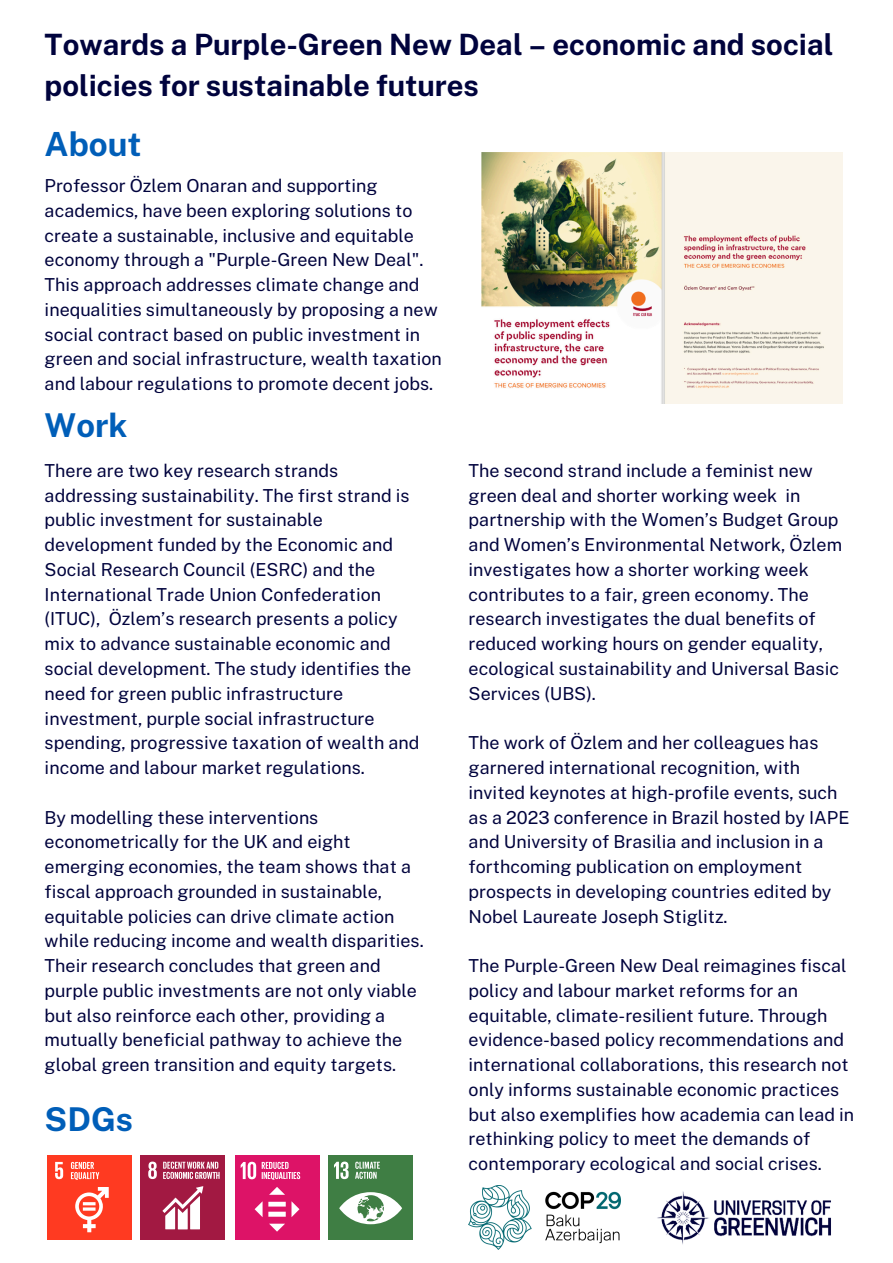
<style>
.page{position:relative;width:893px;height:1263px;background:#fff}
.page>*{position:absolute;margin:0;border:0;box-sizing:border-box;transform-origin:0 0}
.t1{font:700 33.22px "Public Sans";color:#005eb8}
.t2{font:700 32.78px "Public Sans";color:#005eb8}
.t3{font:700 29.4px/41.1px "Public Sans";color:#00033d}
.t4{font:17.92px/24.8px "Public Sans";color:#00033d}
</style>
<div class="page">
<img style="left:482px;top:152px;width:361px;height:252px">
<div style="left:47px;top:1155px;width:85px;height:85px;background:#ff3a21"></div>
<svg style="left:55px;top:1162px;width:8px;height:17px"></svg>
<svg style="left:75px;top:1187px;width:34px;height:45px"></svg>
<svg style="left:71px;top:1162px;width:28px;height:18px"></svg>
<div style="left:140px;top:1154px;width:85px;height:85px;background:#a21942"></div>
<svg style="left:148px;top:1161px;width:9px;height:18px"></svg>
<svg style="left:162px;top:1186px;width:41px;height:43px"></svg>
<svg style="left:163px;top:1161px;width:57px;height:18px"></svg>
<div style="left:234px;top:1155px;width:85px;height:85px;background:#dd1367"></div>
<svg style="left:241px;top:1162px;width:15px;height:17px"></svg>
<svg style="left:262px;top:1162px;width:38px;height:18px"></svg>
<svg style="left:255px;top:1187px;width:44px;height:44px"></svg>
<div style="left:328px;top:1154px;width:85px;height:85px;background:#3f7e44"></div>
<svg style="left:334px;top:1161px;width:68px;height:63px"></svg>
<img style="left:657px;top:1191px;width:174px;height:54px">
<img style="left:468px;top:1186px;width:152px;height:64px">
<h1 class="t3" style="left:45px;top:24px;width:790px">Towards a Purple-Green New Deal – economic and social policies for sustainable futures</h1>
<h1 class="t1" style="left:45px;top:124px;width:98px">About</h1>
<p class="t4" style="left:45px;top:173px;width:399px">Professor Özlem Onaran and supporting academics, have been exploring solutions to create a sustainable, inclusive and equitable economy through a "Purple-Green New Deal".<br>This approach addresses climate change and inequalities simultaneously by proposing a new social contract based on public investment in green and social infrastructure, wealth taxation and labour regulations to promote decent jobs.</p>
<p class="t2" style="left:45px;top:406px;width:84px">Work</p>
<p class="t4" style="left:45px;top:458px;width:376px">There are two key research strands addressing sustainability. The first strand is public investment for sustainable development funded by the Economic and Social Research Council (ESRC) and the International Trade Union Confederation (ITUC), Özlem’s research presents a policy mix to advance sustainable economic and social development. The study identifies the need for green public infrastructure investment, purple social infrastructure spending, progressive taxation of wealth and income and labour market regulations.</p>
<p class="t4" style="left:45px;top:805px;width:381px">By modelling these interventions econometrically for the UK and eight emerging economies, the team shows that a fiscal approach grounded in sustainable, equitable policies can drive climate action while reducing income and wealth disparities.<br>Their research concludes that green and purple public investments are not only viable but also reinforce each other, providing a mutually beneficial pathway to achieve the global green transition and equity targets.</p>
<h1 class="t2" style="left:45px;top:1100px;width:90px">SDGs</h1>
<p class="t4" style="left:468px;top:458px;width:375px">The second strand include a feminist new green deal and shorter working week in partnership with the Women’s Budget Group and Women’s Environmental Network, Özlem investigates how a shorter working week contributes to a fair, green economy. The research investigates the dual benefits of reduced working hours on gender equality, ecological sustainability and Universal Basic Services (UBS).</p>
<p class="t4" style="left:468px;top:730px;width:382px">The work of Özlem and her colleagues has garnered international recognition, with invited keynotes at high-profile events, such as a 2023 conference in Brazil hosted by IAPE and University of Brasilia and inclusion in a forthcoming publication on employment prospects in developing countries edited by Nobel Laureate Joseph Stiglitz.</p>
<p class="t4" style="left:468px;top:953px;width:387px">The Purple-Green New Deal reimagines fiscal policy and labour market reforms for an equitable, climate-resilient future. Through evidence-based policy recommendations and international collaborations, this research not only informs sustainable economic practices but also exemplifies how academia can lead in rethinking policy to meet the demands of contemporary ecological and social crises.</p>
</div>
